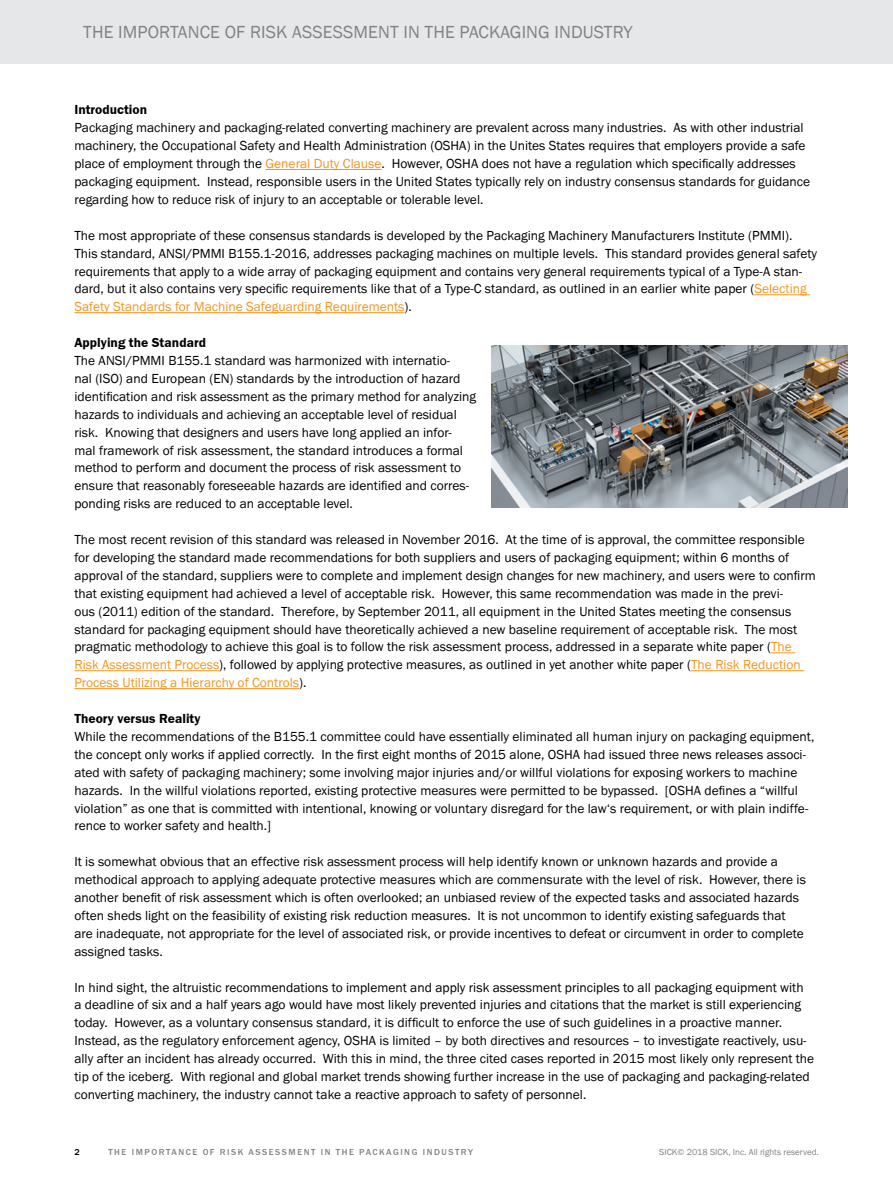
<style>
.page{position:relative;width:893px;height:1188px;background:#fff}
.page>*{position:absolute;margin:0;border:0;box-sizing:border-box;transform-origin:0 0}
.t1{font:18px "SICK Franklin";letter-spacing:.005em;color:#808285}
.t2{font:13.5px/17.9px "SICK Franklin";color:#000}
.t3{font:700 13.5px "SICK Franklin";letter-spacing:.005em;color:#000}
.t4{font:500 9px "SICK Franklin";letter-spacing:.17em;color:#808285}
.t5{font:9px "SICK Franklin";color:#808285}
.t6{font:500 9px "SICK Franklin";color:#000}
.s1{color:#f7941e}
</style>
<div class="page">
<div style="left:0;top:0;width:893px;height:64px;background:#e6e7e8"></div>
<hr style="left:266px;top:169px;width:116px;height:1px;background:#f7941e">
<hr style="left:754px;top:294px;width:56px;height:1px;background:#f7941e">
<hr style="left:74px;top:312px;width:331px;height:1px;background:#f7941e">
<svg style="left:771px;top:652px;width:24px;height:1px"></svg>
<hr style="left:74px;top:670px;width:145px;height:1px;background:#f7941e">
<hr style="left:691px;top:670px;width:113px;height:1px;background:#f7941e">
<hr style="left:74px;top:688px;width:225px;height:1px;background:#f7941e">
<img style="left:492px;top:346px;width:355px;height:162px">
<h1 class="t1" style="left:83px;top:21px;width:551px">THE IMPORTANCE OF RISK ASSESSMENT IN THE PACKAGING INDUSTRY</h1>
<p class="t3" style="left:74px;top:102px;width:74px">Introduction</p>
<p class="t2" style="left:74px;top:119px;width:737px">Packaging machinery and packaging-related converting machinery are prevalent across many industries. As with other industrial machinery, the Occupational Safety and Health Administration (OSHA) in the Unites States requires that employers provide a safe place of employment through the <span class="s1">General Duty Clause</span>. However, OSHA does not have a regulation which specifically addresses packaging equipment. Instead, responsible users in the United States typically rely on industry consensus standards for guidance regarding how to reduce risk of injury to an acceptable or tolerable level.</p>
<p class="t2" style="left:74px;top:227px;width:744px">The most appropriate of these consensus standards is developed by the Packaging Machinery Manufacturers Institute (PMMI).<br>This standard, ANSI/PMMI B155.1-2016, addresses packaging machines on multiple levels. This standard provides general safety requirements that apply to a wide array of packaging equipment and contains very general requirements typical of a Type-A stan&shy;dard, but it also contains very specific requirements like that of a Type-C standard, as outlined in an earlier white paper (<span class="s1">Selecting Safety Standards for Machine Safeguarding Requirements</span>).</p>
<p class="t3" style="left:74px;top:334px;width:133px">Applying the Standard</p>
<p class="t2" style="left:74px;top:352px;width:403px">The ANSI/PMMI B155.1 standard was harmonized with internatio-<br>nal (ISO) and European (EN) standards by the introduction of hazard identification and risk assessment as the primary method for analyzing hazards to individuals and achieving an acceptable level of residual risk. Knowing that designers and users have long applied an infor&shy;mal framework of risk assessment, the standard introduces a formal method to perform and document the process of risk assessment to ensure that reasonably foreseeable hazards are identified and corres&shy;ponding risks are reduced to an acceptable level.</p>
<p class="t2" style="left:74px;top:531px;width:743px">The most recent revision of this standard was released in November 2016. At the time of is approval, the committee responsible for developing the standard made recommendations for both suppliers and users of packaging equipment; within 6 months of approval of the standard, suppliers were to complete and implement design changes for new machinery, and users were to confirm that existing equipment had achieved a level of acceptable risk. However, this same recommendation was made in the previ-<br>ous (2011) edition of the standard. Therefore, by September 2011, all equipment in the United States meeting the consensus standard for packaging equipment should have theoretically achieved a new baseline requirement of acceptable risk. The most pragmatic methodology to achieve this goal is to follow the risk assessment process, addressed in a separate white paper (<span class="s1">The Risk Assessment Process</span>), followed by applying protective measures, as outlined in yet another white paper (<span class="s1">The Risk Reduction Process Utilizing a Hierarchy of Controls</span>).</p>
<p class="t3" style="left:74px;top:710px;width:128px">Theory versus Reality</p>
<p class="t2" style="left:74px;top:728px;width:741px">While the recommendations of the B155.1 committee could have essentially eliminated all human injury on packaging equipment, the concept only works if applied correctly. In the first eight months of 2015 alone, OSHA had issued three news releases associ&shy;ated with safety of packaging machinery; some involving major injuries and/or willful violations for exposing workers to machine hazards. In the willful violations reported, existing protective measures were permitted to be bypassed. [OSHA defines a “willful violation” as one that is committed with intentional, knowing or voluntary disregard for the law‘s requirement, or with plain indiffe&shy;rence to worker safety and health.]</p>
<p class="t2" style="left:74px;top:853px;width:733px">It is somewhat obvious that an effective risk assessment process will help identify known or unknown hazards and provide a methodical approach to applying adequate protective measures which are commensurate with the level of risk. However, there is another benefit of risk assessment which is often overlooked; an unbiased review of the expected tasks and associated hazards often sheds light on the feasibility of existing risk reduction measures. It is not uncommon to identify existing safeguards that are inadequate, not appropriate for the level of associated risk, or provide incentives to defeat or circumvent in order to complete assigned tasks.</p>
<p class="t2" style="left:74px;top:978px;width:741px">In hind sight, the altruistic recommendations to implement and apply risk assessment principles to all packaging equipment with<br>a deadline of six and a half years ago would have most likely prevented injuries and citations that the market is still experiencing today. However, as a voluntary consensus standard, it is difficult to enforce the use of such guidelines in a proactive manner.<br>Instead, as the regulatory enforcement agency, OSHA is limited – by both directives and resources – to investigate reactively, usu&shy;ally after an incident has already occurred. With this in mind, the three cited cases reported in 2015 most likely only represent the tip of the iceberg. With regional and global market trends showing further increase in the use of packaging and packaging-related converting machinery, the industry cannot take a reactive approach to safety of personnel.</p>
<p class="t6" style="left:74px;top:1146px;width:7px">2</p>
<p class="t4" style="left:108px;top:1146px;width:366px">THE IMPORTANCE OF RISK ASSESSMENT IN THE PACKAGING INDUSTRY</p>
<p class="t5" style="left:659px;top:1146px;width:161px">SICK© 2018 SICK, Inc. All rights reserved.</p>
</div>
